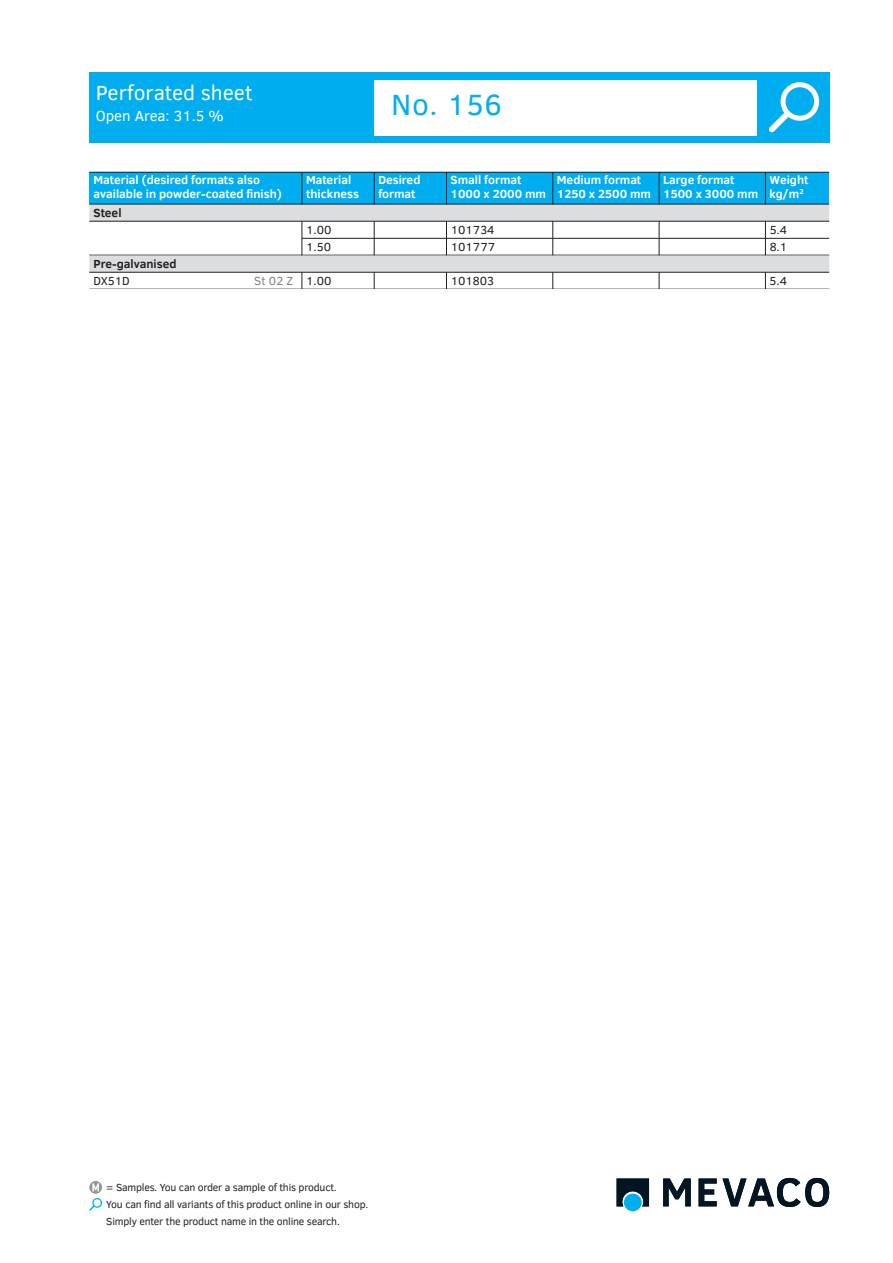
<style>
.page{position:relative;width:893px;height:1263px;background:#fff}
.page>*{position:absolute;margin:0;border:0;box-sizing:border-box;transform-origin:0 0}
.t1{font:30px "Clear Sans";color:#00aeef}
.t2{font:21px "Clear Sans";color:#fff}
.t3{font:15px "Clear Sans";color:#fff}
.t4{font:700 12px "Clear Sans";color:#fff}
.t5{font:12px "Clear Sans";color:#231f20}
.t6{font:700 12px "Clear Sans";color:#231f20}
.t7{font:12px "Clear Sans";color:#808285}
.t8{font:10.5px/17px "Clear Sans";letter-spacing:-.02em;color:#231f20}
.s1{color:#231f20}
</style>
<div class="page">
<div style="left:89px;top:72px;width:740px;height:70px;background:#00aeef"></div>
<hr style="left:302px;top:204px;width:1px;height:902px;background:#231f20">
<hr style="left:374px;top:204px;width:1px;height:902px;background:#231f20">
<hr style="left:446px;top:204px;width:1px;height:902px;background:#231f20">
<hr style="left:552px;top:204px;width:1px;height:902px;background:#231f20">
<hr style="left:659px;top:204px;width:1px;height:902px;background:#231f20">
<hr style="left:765px;top:204px;width:1px;height:902px;background:#231f20">
<svg style="left:663px;top:1178px;width:28px;height:28px"></svg>
<svg style="left:699px;top:1178px;width:18px;height:28px"></svg>
<svg style="left:723px;top:1178px;width:106px;height:29px"></svg>
<svg style="left:617px;top:1178px;width:32px;height:28px"></svg>
<div style="left:624px;top:1193px;width:18px;height:18px;background:#00aeef;border-radius:50%"></div>
<div style="left:89px;top:204px;width:740px;height:17px;background:#dcdddf"></div>
<hr style="left:89px;top:221px;width:740px;height:1px;background:#231f20">
<hr style="left:302px;top:238px;width:527px;height:1px;background:#231f20">
<div style="left:89px;top:255px;width:740px;height:17px;background:#dcdddf"></div>
<hr style="left:89px;top:272px;width:740px;height:1px;background:#231f20">
<div style="left:89px;top:172px;width:740px;height:32px;background:#00aeef"></div>
<div style="left:374px;top:81px;width:383px;height:55px;background:#fff"></div>
<svg style="left:89px;top:1181px;width:13px;height:13px"></svg>
<svg style="left:92px;top:1183px;width:7px;height:8px"></svg>
<svg style="left:89px;top:1198px;width:13px;height:13px"></svg>
<svg style="left:769px;top:82px;width:50px;height:50px"></svg>
<hr style="left:302px;top:172px;width:1px;height:32px;background:#231f20">
<hr style="left:374px;top:172px;width:1px;height:32px;background:#231f20">
<hr style="left:446px;top:172px;width:1px;height:32px;background:#231f20">
<hr style="left:553px;top:172px;width:1px;height:32px;background:#231f20">
<hr style="left:659px;top:172px;width:1px;height:32px;background:#231f20">
<hr style="left:765px;top:172px;width:1px;height:32px;background:#231f20">
<hr style="left:89px;top:204px;width:740px;height:1px;background:#231f20">
<hr style="left:89px;top:172px;width:740px;height:1px;background:#231f20">
<div style="left:89px;top:289px;width:740px;height:868px;background:#fff"></div>
<h2 class="t2" style="left:96px;top:78px;width:158px">Perforated sheet</h2>
<p class="t3" style="left:96px;top:105px;width:130px">Open Area: 31.5 %</p>
<h1 class="t1" style="left:391px;top:83px;width:112px">No. 156</h1>
<p class="t4" style="left:94px;top:171px;width:168px">Material (desired formats also</p>
<p class="t4" style="left:306px;top:171px;width:47px">Material</p>
<p class="t4" style="left:378px;top:171px;width:44px">Desired</p>
<p class="t4" style="left:451px;top:171px;width:72px">Small format</p>
<p class="t4" style="left:557px;top:171px;width:86px">Medium format</p>
<p class="t4" style="left:663px;top:171px;width:73px">Large format</p>
<p class="t4" style="left:770px;top:171px;width:40px">Weight</p>
<p class="t4" style="left:94px;top:185px;width:190px">available in powder-coated finish)</p>
<p class="t4" style="left:306px;top:185px;width:55px">thickness</p>
<p class="t4" style="left:378px;top:185px;width:39px">format</p>
<p class="t4" style="left:451px;top:185px;width:355px">1000 x 2000 mm 1250 x 2500 mm 1500 x 3000 mm kg/m<sup>2</sup></p>
<p class="t6" style="left:94px;top:204px;width:30px">Steel</p>
<p class="t5" style="left:306px;top:221px;width:27px">1.00</p>
<p class="t5" style="left:451px;top:221px;width:45px">101734</p>
<p class="t5" style="left:770px;top:221px;width:19px">5.4</p>
<p class="t5" style="left:306px;top:238px;width:27px">1.50</p>
<p class="t5" style="left:451px;top:238px;width:46px">101777</p>
<p class="t5" style="left:770px;top:238px;width:19px">8.1</p>
<p class="t6" style="left:94px;top:255px;width:85px">Pre-galvanised</p>
<p class="t5" style="left:94px;top:272px;width:38px">DX51D</p>
<p class="t7" style="left:254px;top:272px;width:79px">St 02 Z <span class="s1">1.00</span></p>
<p class="t5" style="left:451px;top:272px;width:45px">101803</p>
<p class="t5" style="left:770px;top:272px;width:19px">5.4</p>
<p class="t8" style="left:106px;top:1178px;width:263px">= Samples. You can order a sample of this product.<br>You can find all variants of this product online in our shop.<br>Simply enter the product name in the online search.</p>
</div>
